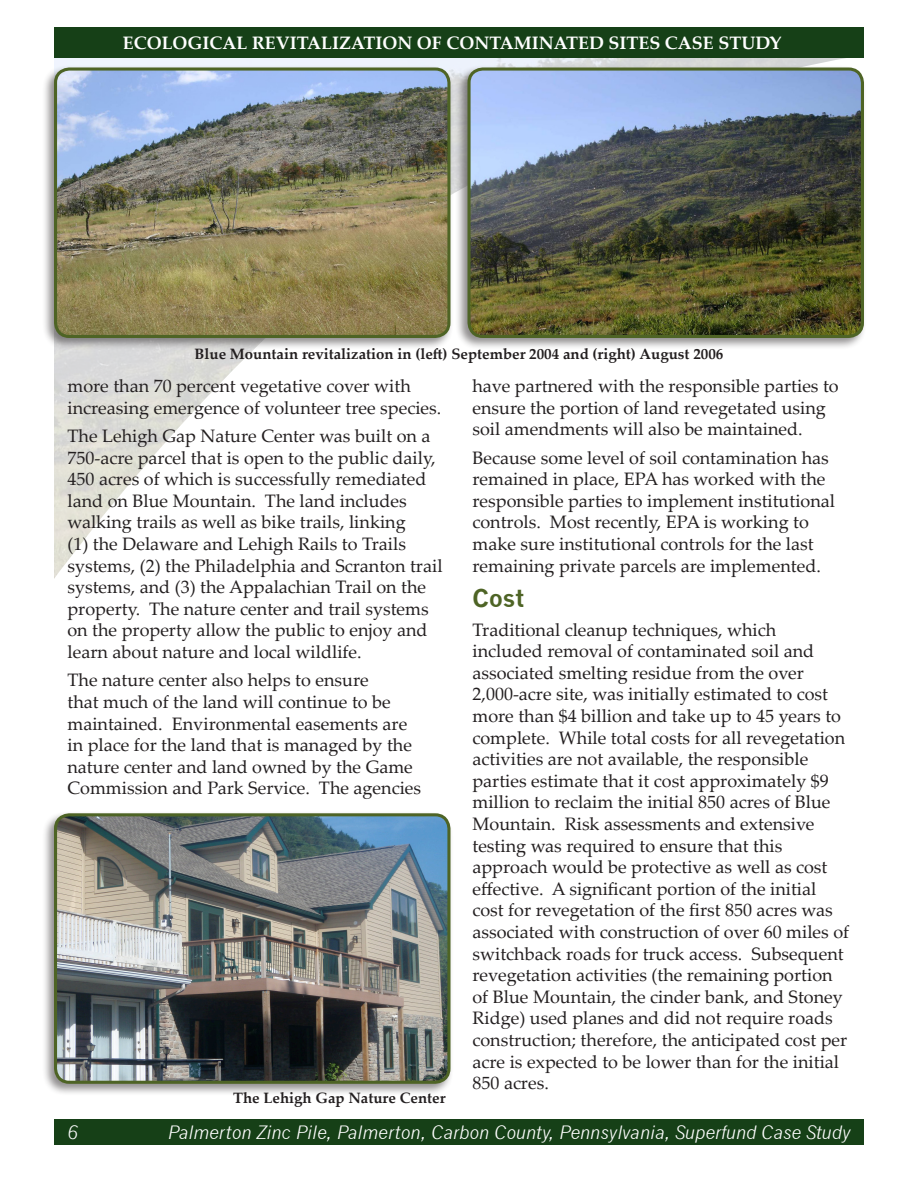
<style>
.page{position:relative;width:918px;height:1188px;background:#fff}
.page>*{position:absolute;margin:0;border:0;box-sizing:border-box;transform-origin:0 0}
.Subheading{font:700 24px "News Gothic";color:#4e6425}
.Paragraph_Style_1{font:18px/21.6px "Palatino Linotype";color:#231f20}
.t1{font:italic 18px "News Gothic";color:#fff}
.t2{font:700 18px "Palatino Linotype";color:#fff}
.t3{font:700 15px "Palatino Linotype";color:#231f20}
</style>
<div class="page">
<div style="left:54px;top:1119px;width:810px;height:26px;background:#164017"></div>
<img style="left:54px;top:57px;width:807px;height:522px">
<div style="left:54px;top:27px;width:810px;height:30px;background:#164017"></div>
<div style="left:41px;top:64px;width:412px;height:287px;background:#231f20;opacity:.5"></div>
<img style="left:56px;top:69px;width:393px;height:267px">
<div style="left:54px;top:68px;width:397px;height:270px;border:3px solid #4e6425;border-radius:14px"></div>
<div style="left:41px;top:810px;width:412px;height:286px;background:#231f20;opacity:.5"></div>
<img style="left:56px;top:815px;width:393px;height:267px">
<div style="left:54px;top:813px;width:397px;height:271px;border:3px solid #4e6425;border-radius:14px"></div>
<div style="left:455px;top:64px;width:412px;height:287px;background:#231f20;opacity:.5"></div>
<img style="left:469px;top:69px;width:393px;height:267px">
<div style="left:467px;top:68px;width:397px;height:270px;border:3px solid #4e6425;border-radius:14px"></div>
<p class="t2" style="left:123px;top:30px;width:660px">ECOLOGICAL REVITALIZATION OF CONTAMINATED SITES CASE STUDY</p>
<p class="t3" style="left:195px;top:343px;width:530px">Blue Mountain revitalization in (left) September 2004 and (right) August 2006</p>
<p class="Paragraph_Style_1" style="left:68px;top:375px;width:375px">more than 70 percent vegetative cover with increasing emergence of volunteer tree species.</p>
<p class="Paragraph_Style_1" style="left:68px;top:424px;width:377px">The Lehigh Gap Nature Center was built on a 750-acre parcel that is open to the public daily, 450 acres of which is successfully remediated land on Blue Mountain. The land includes walking trails as well as bike trails, linking<br>(1) the Delaware and Lehigh Rails to Trails systems, (2) the Philadelphia and Scranton trail systems, and (3) the Appalachian Trail on the property. The nature center and trail systems on the property allow the public to enjoy and learn about nature and local wildlife.</p>
<p class="Paragraph_Style_1" style="left:68px;top:669px;width:355px">The nature center also helps to ensure<br>that much of the land will continue to be maintained. Environmental easements are in place for the land that is managed by the nature center and land owned by the Game Commission and Park Service. The agencies</p>
<p class="t3" style="left:233px;top:1088px;width:214px">The Lehigh Gap Nature Center</p>
<p class="Paragraph_Style_1" style="left:472px;top:375px;width:368px">have partnered with the responsible parties to ensure the portion of land revegetated using soil amendments will also be maintained.</p>
<p class="Paragraph_Style_1" style="left:472px;top:446px;width:364px">Because some level of soil contamination has remained in place, EPA has worked with the responsible parties to implement institutional controls. Most recently, EPA is working to make sure institutional controls for the last remaining private parcels are implemented.</p>
<p class="Subheading" style="left:472px;top:584px;width:53px">Cost</p>
<p class="Paragraph_Style_1" style="left:472px;top:618px;width:378px">Traditional cleanup techniques, which included removal of contaminated soil and associated smelting residue from the over 2,000-acre site, was initially estimated to cost more than $4 billion and take up to 45 years to complete. While total costs for all revegetation activities are not available, the responsible parties estimate that it cost approximately $9 million to reclaim the initial 850 acres of Blue Mountain. Risk assessments and extensive testing was required to ensure that this approach would be protective as well as cost effective. A significant portion of the initial cost for revegetation of the first 850 acres was associated with construction of over 60 miles of switchback roads for truck access. Subsequent revegetation activities (the remaining portion of Blue Mountain, the cinder bank, and Stoney Ridge) used planes and did not require roads construction; therefore, the anticipated cost per acre is expected to be lower than for the initial 850 acres.</p>
<p class="t1" style="left:68px;top:1121px;width:13px">6</p>
<p class="t1" style="left:168px;top:1121px;width:684px">Palmerton Zinc Pile, Palmerton, Carbon County, Pennsylvania, Superfund Case Study</p>
</div>
